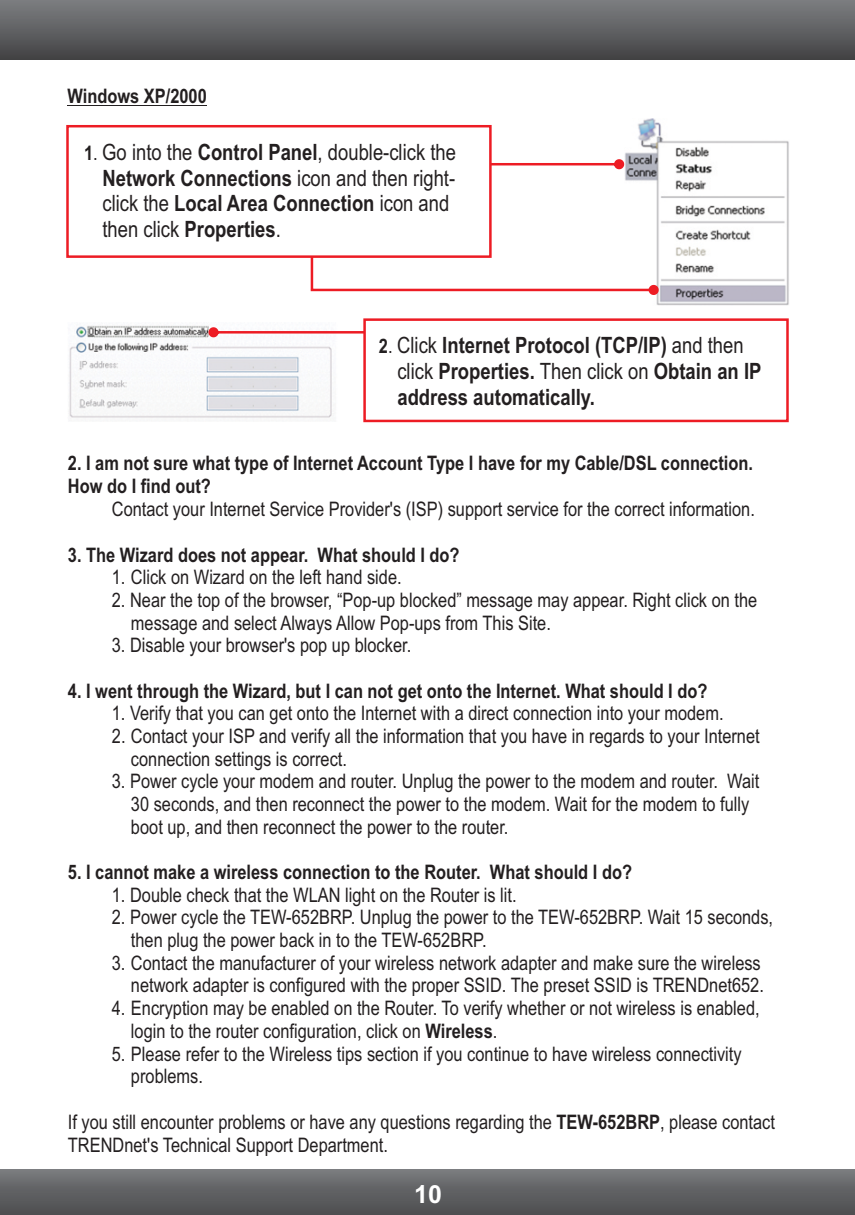
<style>
.page{position:relative;width:855px;height:1215px;background:#fff}
.page>*{position:absolute;margin:0;border:0;box-sizing:border-box;transform-origin:0 0}
.t1{font:700 25px "Arial";color:#fff}
.t2{font:22.5px/25.8px "Arial Narrow";color:#231f20}
.t3{font:700 22.5px/25.8px "Arial Narrow";color:#231f20}
.t4{font:20px/22.8px "Arial Narrow";color:#231f20}
.t5{font:700 20px/22.8px "Arial Narrow";color:#231f20}
.s1{font-weight:700;font-size:20px}
.s2{font-size:20px}
.s3{font-weight:700}
.s4{font-weight:400;font-size:20px}
.s5{font-weight:400}
</style>
<div class="page">
<div style="left:0;top:0;width:855px;height:59px;background:linear-gradient(to bottom,#7d7f81,#434345)"></div>
<div style="left:0;top:1170px;width:855px;height:45px;background:linear-gradient(to bottom,#77787b,#4c4c4e)"></div>
<img style="left:69px;top:325px;width:263px;height:93px">
<svg style="left:208px;top:327px;width:154px;height:10px"></svg>
<svg style="left:362px;top:318px;width:427px;height:105px"></svg>
<hr style="left:68px;top:105px;width:139px;height:1px;background:#231f20">
<img style="left:624px;top:119px;width:165px;height:187px">
<svg style="left:615px;top:159px;width:8px;height:2px"></svg>
<svg style="left:310px;top:161px;width:349px;height:134px"></svg>
<svg style="left:66px;top:125px;width:427px;height:134px"></svg>
<p class="t5" style="left:68px;top:86px;width:141px">Windows XP/2000</p>
<p class="t2" style="left:102px;top:141px;width:355px;text-indent:-18px"><span class="s1">1</span><span class="s2">.</span> Go into the <span class="s3">Control Panel</span>, double-click the <span class="s3">Network Connections</span> icon and then right&shy;click the <span class="s3">Local Area Connection</span> icon and then click <span class="s3">Properties</span>.</p>
<p class="t3" style="left:397px;top:335px;width:366px;text-indent:-18px"><span class="s2">2</span><span class="s4">.</span> <span class="s5">Click</span> Internet Protocol (TCP/IP) <span class="s5">and then click</span> Properties. <span class="s5">Then click on</span> Obtain an IP address automatically.</p>
<p class="t5" style="left:68px;top:454px;width:687px">2. I am not sure what type of Internet Account Type I have for my Cable/DSL connection.<br>How do I find out?</p>
<p class="t4" style="left:112px;top:499px;width:645px">Contact your Internet Service Provider's (ISP) support service for the correct information.</p>
<p class="t5" style="left:68px;top:545px;width:393px">3. The Wizard does not appear. What should I do?</p>
<p class="t4" style="left:112px;top:568px;width:291px">1. Click on Wizard on the left hand side.</p>
<p class="t4" style="left:131px;top:590px;width:628px;text-indent:-19px">2. Near the top of the browser, “Pop-up blocked” message may appear. Right click on the message and select Always Allow Pop-ups from This Site.</p>
<p class="t4" style="left:112px;top:636px;width:301px">3. Disable your browser's pop up blocker.</p>
<p class="t5" style="left:68px;top:681px;width:641px">4. I went through the Wizard, but I can not get onto the Internet. What should I do?</p>
<p class="t4" style="left:112px;top:704px;width:613px">1. Verify that you can get onto the Internet with a direct connection into your modem.</p>
<p class="t4" style="left:131px;top:727px;width:630px;text-indent:-19px">2. Contact your ISP and verify all the information that you have in regards to your Internet connection settings is correct.</p>
<p class="t4" style="left:131px;top:772px;width:630px;text-indent:-19px">3. Power cycle your modem and router. Unplug the power to the modem and router. Wait<br>30 seconds, and then reconnect the power to the modem. Wait for the modem to fully boot up, and then reconnect the power to the router.</p>
<p class="t5" style="left:68px;top:863px;width:566px">5. I cannot make a wireless connection to the Router. What should I do?</p>
<p class="t4" style="left:112px;top:885px;width:406px">1. Double check that the WLAN light on the Router is lit.</p>
<p class="t4" style="left:131px;top:908px;width:644px;text-indent:-19px">2. Power cycle the TEW-652BRP. Unplug the power to the TEW-652BRP. Wait 15 seconds, then plug the power back in to the TEW-652BRP.</p>
<p class="t4" style="left:112px;top:953px;width:654px;text-align:right">3. Contact the manufacturer of your wireless network adapter and make sure the wireless network adapter is configured with the proper SSID. The preset SSID is TRENDnet652.</p>
<p class="t4" style="left:131px;top:998px;width:630px;text-indent:-19px">4. Encryption may be enabled on the Router. To verify whether or not wireless is enabled, login to the router configuration, click on <span class="s3">Wireless</span>.</p>
<p class="t4" style="left:131px;top:1044px;width:612px;text-indent:-19px">5. Please refer to the Wireless tips section if you continue to have wireless connectivity problems.</p>
<p class="t4" style="left:68px;top:1112px;width:709px">If you still encounter problems or have any questions regarding the <span class="s3">TEW-652BRP</span>, please contact<br>TRENDnet's Technical Support Department.</p>
<p class="t1" style="left:414px;top:1185px;width:29px">10</p>
</div>
